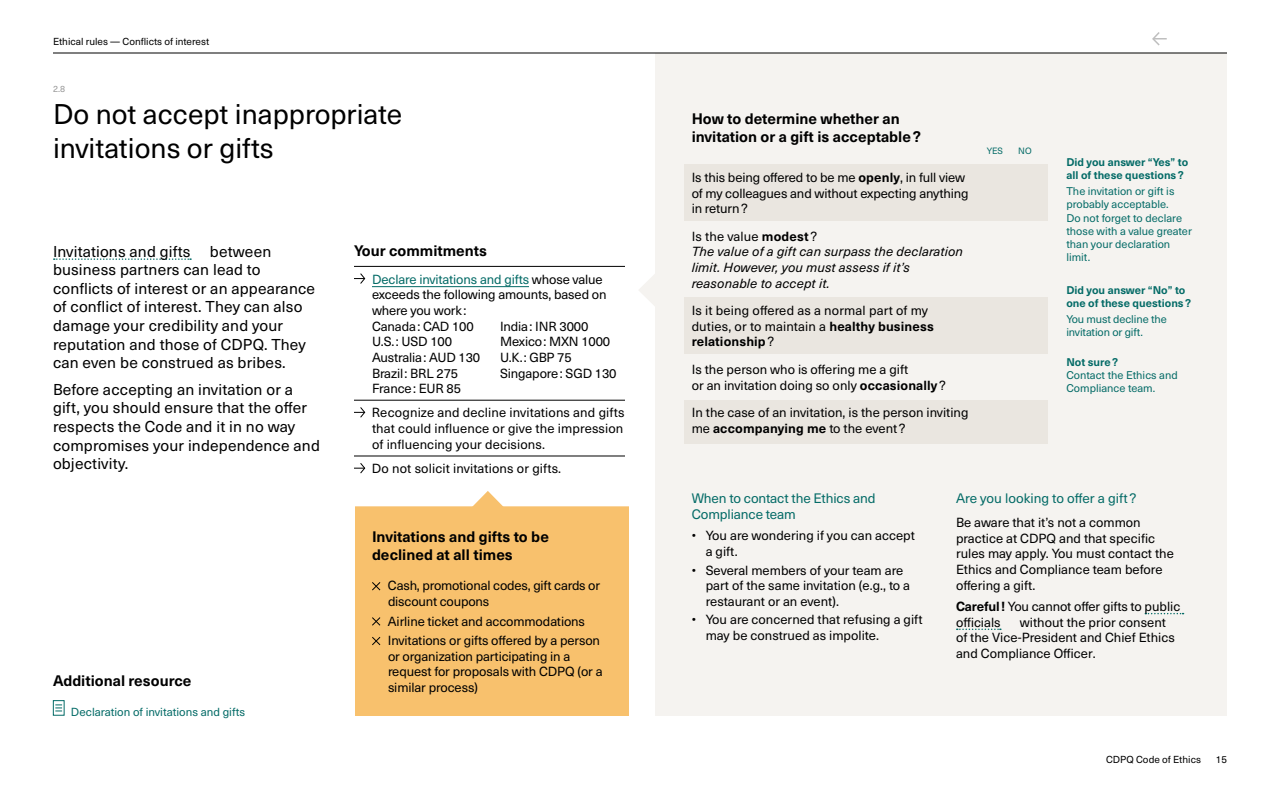
<style>
.page{position:relative;width:1280px;height:800px;background:#fff}
.page>*{position:absolute;margin:0;border:0;box-sizing:border-box;transform-origin:0 0}
.t1{font:28px/33.6px "Neue Haas Unica Pro";color:#000}
.P_15_5_pts{font:15.5px/18.6px "Neue Haas Unica Pro";letter-spacing:.01em;color:#000}
.t2{font:700 15px/18px "Neue Haas Unica Pro";color:#000}
.P_13_pts{font:13.5px/16.2px "Neue Haas Unica Pro";letter-spacing:-.01em;color:#046b67}
.P_13_pts-2{font:13px/15.6px "Neue Haas Unica Pro";color:#000}
.L_flèches_13_pts{font:13px/15.6px "Neue Haas Unica Pro";color:#000}
.L_sans_puces_13_pts{font:13px/15.6px "Neue Haas Unica Pro";letter-spacing:-.01em;color:#000}
.P_13_pts-3{font:italic 13px/15.6px "Neue Haas Unica Pro";letter-spacing:.01em;color:#000}
.P_Ressources_complém{font:11.5px "Neue Haas Unica Pro";color:#046b67}
.P_Marge{font:11px/13.2px "Neue Haas Unica Pro";color:#046b67}
.P_Marge-2{font:700 11px/13.2px "Neue Haas Unica Pro";color:#046b67}
.t3{font:10px "Neue Haas Unica Pro";color:#000}
.t4{font:9px "Neue Haas Unica Pro";color:#046b67}
.t5{font:9px "Neue Haas Unica Pro";color:#999}
.s1{color:#046b67}
.s2{font-weight:700}
.s3{font-style:normal}
.s4{font-weight:700;font-style:normal}
</style>
<div class="page">
<div style="left:655px;top:53px;width:571px;height:663px;background:#f5f3f0"></div>
<svg style="left:639px;top:274px;width:16px;height:32px"></svg>
<hr style="left:53px;top:53px;width:1174px;height:1px;background:#000">
<svg style="left:1152px;top:32px;width:15px;height:14px"></svg>
<div style="left:685px;top:164px;width:363px;height:57px;background:#eae6e0"></div>
<div style="left:685px;top:297px;width:363px;height:57px;background:#eae6e0"></div>
<div style="left:685px;top:400px;width:363px;height:43px;background:#eae6e0"></div>
<svg style="left:54px;top:258px;width:137px;height:2px"></svg>
<hr style="left:354px;top:266px;width:271px;height:1px;background:#000">
<hr style="left:372px;top:286px;width:157px;height:1px;background:#046b67">
<svg style="left:354px;top:273px;width:11px;height:11px"></svg>
<hr style="left:354px;top:400px;width:271px;height:1px;background:#000">
<hr style="left:354px;top:456px;width:271px;height:1px;background:#000">
<svg style="left:354px;top:407px;width:11px;height:11px"></svg>
<svg style="left:354px;top:463px;width:11px;height:11px"></svg>
<div style="left:53px;top:700px;width:11px;height:16px;border:1px solid #046b67"></div>
<svg style="left:55px;top:705px;width:7px;height:7px"></svg>
<svg style="left:1145px;top:613px;width:39px;height:1px"></svg>
<svg style="left:957px;top:629px;width:44px;height:1px"></svg>
<div style="left:355px;top:506px;width:274px;height:210px;background:#f8c16d"></div>
<svg style="left:371px;top:581px;width:10px;height:10px"></svg>
<svg style="left:371px;top:616px;width:10px;height:11px"></svg>
<svg style="left:371px;top:636px;width:10px;height:10px"></svg>
<svg style="left:471px;top:491px;width:33px;height:17px"></svg>
<p class="t3" style="left:53px;top:35px;width:158px">Ethical rules — Conflicts of interest</p>
<h3 class="t5" style="left:53px;top:83px;width:14px">2.8</h3>
<h3 class="t1" style="left:53px;top:98px;width:351px">Do not accept inappropriate invitations or gifts</h3>
<p class="P_15_5_pts" style="left:53px;top:242px;width:264px">Invitations and gifts between business partners can lead to conflicts of interest or an appearance of conflict of interest. They can also damage your credibility and your reputation and those of CDPQ. They can even be construed as bribes.</p>
<p class="P_15_5_pts" style="left:53px;top:380px;width:268px">Before accepting an invitation or a gift, you should ensure that the offer respects the Code and it in no way compromises your independence and objectivity.</p>
<p class="t2" style="left:53px;top:672px;width:140px">Additional resource</p>
<p class="P_Ressources_complém" style="left:71px;top:705px;width:176px">Declaration of invitations and gifts</p>
<h4 class="t2" style="left:354px;top:242px;width:135px">Your commitments</h4>
<p class="L_flèches_13_pts" style="left:372px;top:271px;width:236px"><span class="s1">Declare invitations and gifts</span> whose value exceeds the following amounts, based on where you work:</p>
<p class="P_13_pts-2" style="left:372px;top:319px;width:110px">Canada: CAD 100<br>U.S.: USD 100<br>Australia: AUD 130<br>Brazil: BRL 275<br>France: EUR 85</p>
<p class="P_13_pts-2" style="left:500px;top:319px;width:118px">India: INR 3000<br>Mexico: MXN 1000<br>U.K.: GBP 75<br>Singapore: SGD 130</p>
<p class="L_flèches_13_pts" style="left:372px;top:405px;width:254px;text-align:justify">Recognize and decline invitations and gifts that could influence or give the impression of influencing your decisions.</p>
<p class="L_flèches_13_pts" style="left:372px;top:461px;width:191px">Do not solicit invitations or gifts.</p>
<h4 class="t2" style="left:372px;top:528px;width:178px">Invitations and gifts to be declined at all times</h4>
<p class="L_sans_puces_13_pts" style="left:388px;top:578px;width:214px">Cash, promotional codes, gift cards or discount coupons</p>
<p class="L_sans_puces_13_pts" style="left:388px;top:613px;width:199px">Airline ticket and accommodations</p>
<p class="L_sans_puces_13_pts" style="left:388px;top:633px;width:216px">Invitations or gifts offered by a person or organization participating in a request for proposals with CDPQ (or a similar process)</p>
<h4 class="t2" style="left:692px;top:110px;width:231px">How to determine whether an invitation or a gift is acceptable?</h4>
<p class="P_13_pts-2" style="left:692px;top:170px;width:279px">Is this being offered to be me <span class="s2">openly</span>, in full view of my colleagues and without expecting anything in return?</p>
<p class="P_13_pts-3" style="left:692px;top:229px;width:273px"><span class="s3">Is the value</span> <span class="s4">modest</span> <span class="s3">?<br></span>The value of a gift can surpass the declaration limit. However, you must assess if it’s reasonable to accept it.</p>
<p class="P_13_pts-2" style="left:692px;top:303px;width:244px">Is it being offered as a normal part of my duties, or to maintain a <span class="s2">healthy business relationship</span>?</p>
<p class="P_13_pts-2" style="left:692px;top:362px;width:256px">Is the person who is offering me a gift<br>or an invitation doing so only <span class="s2">occasionally</span> ?</p>
<p class="P_13_pts-2" style="left:692px;top:405px;width:278px">In the case of an invitation, is the person inviting me <span class="s2">accompanying me</span> to the event?</p>
<p class="t4" style="left:987px;top:146px;width:18px">YES</p>
<p class="t4" style="left:1018px;top:146px;width:15px">NO</p>
<p class="P_Marge-2" style="left:1066px;top:155px;width:123px">Did you answer “Yes” to all of these questions?</p>
<p class="P_Marge" style="left:1066px;top:185px;width:127px">The invitation or gift is probably acceptable.<br>Do not forget to declare those with a value greater than your declaration limit.</p>
<p class="P_Marge-2" style="left:1066px;top:283px;width:126px">Did you answer “No” to one of these questions?</p>
<p class="P_Marge" style="left:1066px;top:313px;width:102px">You must decline the invitation or gift.</p>
<p class="P_Marge" style="left:1066px;top:355px;width:113px"><span class="s2">Not sure?<br></span>Contact the Ethics and<br>Compliance team.</p>
<p class="P_13_pts" style="left:692px;top:490px;width:185px">When to contact the Ethics and<br>Compliance team</p>
<p class="P_13_pts-2" style="left:706px;top:528px;width:211px;text-indent:-14px">• You are wondering if you can accept a gift.</p>
<p class="P_13_pts-2" style="left:706px;top:562px;width:206px;text-indent:-14px">• Several members of your team are part of the same invitation (e.g., to a restaurant or an event).</p>
<p class="P_13_pts-2" style="left:706px;top:612px;width:218px;text-indent:-14px">• You are concerned that refusing a gift may be construed as impolite.</p>
<p class="P_13_pts" style="left:956px;top:490px;width:182px">Are you looking to offer a gift?</p>
<p class="P_13_pts-2" style="left:956px;top:515px;width:219px">Be aware that it’s not a common practice at CDPQ and that specific rules may apply. You must contact the<br>Ethics and Compliance team before offering a gift.</p>
<p class="P_13_pts-2" style="left:956px;top:599px;width:226px"><span class="s2">Careful!</span> You cannot offer gifts to public officials</p>
<p class="P_13_pts-2" style="left:956px;top:615px;width:220px;text-indent:64px">without the prior consent of the Vice-President and Chief Ethics and Compliance Officer.</p>
<p class="t3" style="left:1106px;top:753px;width:96px">CDPQ Code of Ethics</p>
<p class="t3" style="left:1216px;top:753px;width:13px">15</p>
</div>
